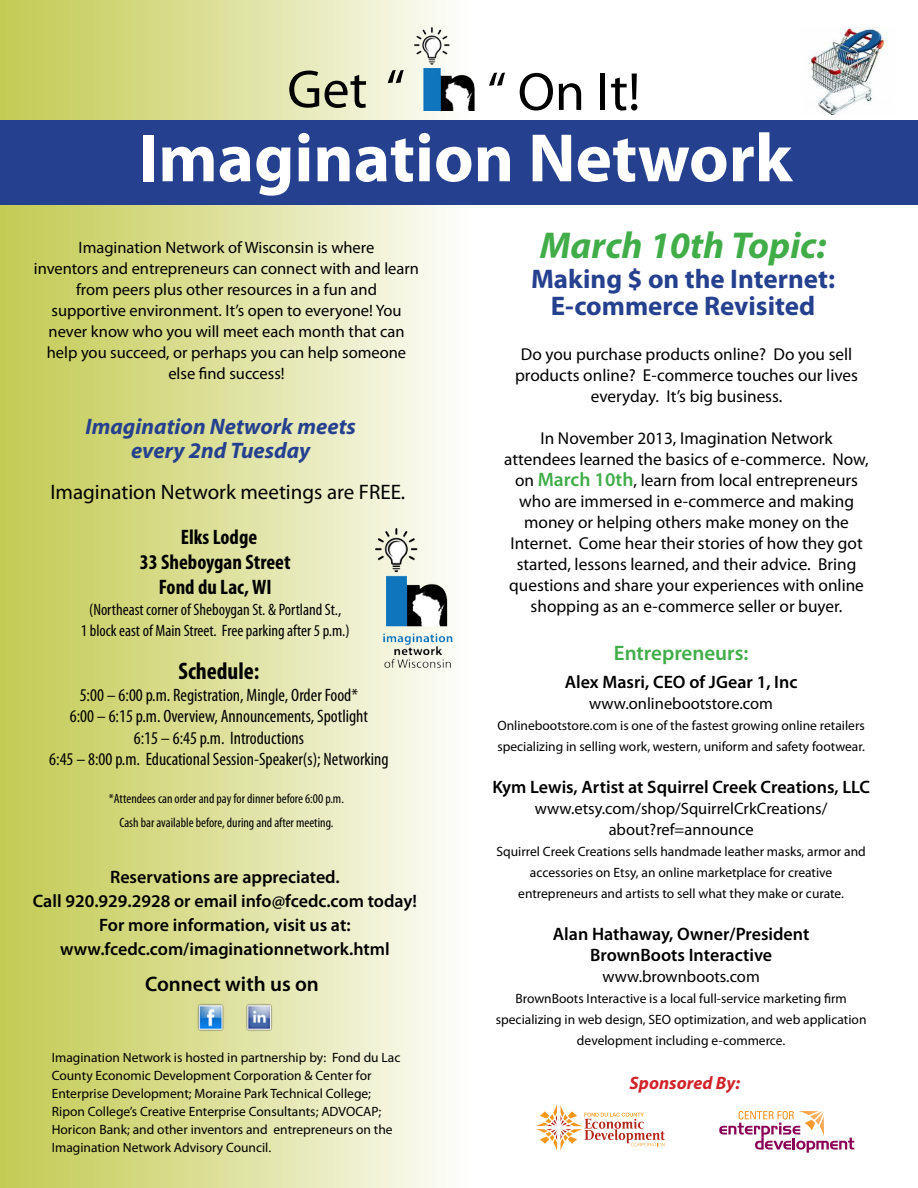
<style>
.page{position:relative;width:918px;height:1188px;background:#fff}
.page>*{position:absolute;margin:0;border:0;box-sizing:border-box;transform-origin:0 0}
.t1{font:700 69px "Myriad Pro";color:#fff}
.t2{font:54px "Myriad Pro";letter-spacing:.005em;color:#000}
.t3{font:italic 700 37.5px "Myriad Pro";color:#41ad49}
.t4{font:700 27px/27px "Myriad Pro";color:#25408f;text-align:center}
.t5{font:700 condensed 24px "Myriad Pro";color:#000}
.t6{font:italic 700 22.5px/24px "Myriad Pro";color:#25408f;text-align:center}
.t7{font:700 condensed 21px/25.2px "Myriad Pro";color:#000;text-align:center}
.t8{font:21px "Myriad Pro";color:#000}
.t9{font:600 21px "Myriad Pro";color:#000}
.t10{font:600 21px "Myriad Pro";color:#41ad49}
.t11{font:600 18px/24px "Myriad Pro";color:#000;text-align:center}
.t12{font:condensed 18px/21.6px "Myriad Pro";color:#000;text-align:center}
.t13{font:italic 700 18px "Myriad Pro";color:#d2232a}
.t14{font:17.25px/21px "Myriad Pro";color:#000;text-align:center}
.t15{font:16.5px/21px "Myriad Pro";color:#000;text-align:center}
.t16{font:condensed 16.5px/21px "Myriad Pro";color:#000;text-align:center}
.t17{font:13.5px/18px "Myriad Pro";color:#000}
.t18{font:condensed 13.5px/24px "Myriad Pro";color:#000;text-align:center}
.s1{font-weight:600;font-size:19.5px;color:#41ad49}
</style>
<div class="page">
<div style="left:0;top:0;width:469px;height:1188px;background:linear-gradient(to right,#c2c94e,#fdfdf9)"></div>
<svg style="left:535px;top:1104px;width:319px;height:49px"></svg>
<img style="left:197px;top:1003px;width:27px;height:28px">
<img style="left:246px;top:1003px;width:26px;height:28px">
<img style="left:414px;top:27px;width:61px;height:84px">
<div style="left:0;top:120px;width:918px;height:85px;background:#25408f"></div>
<img style="left:376px;top:528px;width:79px;height:142px">
<img style="left:809px;top:27px;width:78px;height:88px">
<h2 class="t2" style="left:287px;top:56px;width:119px">Get “</h2>
<h2 class="t2" style="left:487px;top:59px;width:155px">“ On It!</h2>
<h1 class="t1" style="left:138px;top:113px;width:655px">Imagination Network</h1>
<p class="t15" style="left:34px;top:236px;width:387px">Imagination Network of Wisconsin is where<br>inventors and entrepreneurs can connect with and learn from peers plus other resources in a fun and<br>supportive environment. It’s open to everyone! You never know who you will meet each month that can help you succeed, or perhaps you can help someone else find success!</p>
<h3 class="t3" style="left:540px;top:221px;width:288px">March 10th Topic:</h3>
<h3 class="t4" style="left:531px;top:265px;width:306px">Making $ on the Internet:<br>E-commerce Revisited</h3>
<p class="t14" style="left:515px;top:343px;width:344px">Do you purchase products online? Do you sell products online? E-commerce touches our lives everyday. It’s big business.</p>
<p class="t14" style="left:504px;top:427px;width:366px">In November 2013, Imagination Network attendees learned the basics of e-commerce. Now, on <span class="s1">March 10th</span>, learn from local entrepreneurs who are immersed in e-commerce and making money or helping others make money on the Internet. Come hear their stories of how they got started, lessons learned, and their advice. Bring questions and share your experiences with online shopping as an e-commerce seller or buyer.</p>
<h3 class="t10" style="left:614px;top:640px;width:136px">Entrepreneurs:</h3>
<h3 class="t11" style="left:565px;top:669px;width:234px">Alex Masri, CEO of JGear 1, Inc</h3>
<p class="t15" style="left:589px;top:692px;width:185px">www.onlinebootstore.com</p>
<p class="t17" style="left:497px;top:714px;width:369px;line-height:21px">Onlinebootstore.com is one of the fastest growing online retailers specializing in selling work, western, uniform and safety footwear.</p>
<h3 class="t11" style="left:492px;top:774px;width:379px">Kym Lewis, Artist at Squirrel Creek Creations, LLC</h3>
<p class="t15" style="left:535px;top:797px;width:294px">www.etsy.com/shop/SquirrelCrkCreations/ about?ref=announce</p>
<p class="t17" style="left:496px;top:840px;width:371px;line-height:21px;text-align:center">Squirrel Creek Creations sells handmade leather masks, armor and accessories on Etsy, an online marketplace for creative entrepreneurs and artists to sell what they make or curate.</p>
<h3 class="t11" style="left:553px;top:923px;width:258px;line-height:21px">Alan Hathaway, Owner/President<br>BrownBoots Interactive</h3>
<p class="t15" style="left:603px;top:965px;width:159px">www.brownboots.com</p>
<p class="t17" style="left:496px;top:987px;width:372px;line-height:21px;text-align:center">BrownBoots Interactive is a local full-service marketing firm specializing in web design, SEO optimization, and web application development including e-commerce.</p>
<h3 class="t6" style="left:86px;top:413px;width:272px">Imagination Network meets every 2nd Tuesday</h3>
<h3 class="t8" style="left:50px;top:479px;width:356px">Imagination Network meetings are FREE.</h3>
<h3 class="t7" style="left:140px;top:524px;width:152px">Elks Lodge<br>33 Sheboygan Street<br>Fond du Lac, WI</h3>
<p class="t16" style="left:81px;top:599px;width:270px">(Northeast corner of Sheboygan St. &amp; Portland St.,<br>1 block east of Main Street. Free parking after 5 p.m.)</p>
<h3 class="t5" style="left:178px;top:656px;width:83px">Schedule:</h3>
<h3 class="t12" style="left:49px;top:684px;width:341px">5:00 – 6:00 p.m. Registration, Mingle, Order Food*<br>6:00 – 6:15 p.m. Overview, Announcements, Spotlight<br>6:15 – 6:45 p.m. Introductions<br>6:45 – 8:00 p.m. Educational Session-Speaker(s); Networking</h3>
<p class="t18" style="left:109px;top:786px;width:237px">*Attendees can order and pay for dinner before 6:00 p.m.<br>Cash bar available before, during and after meeting.</p>
<h3 class="t11" style="left:33px;top:865px;width:386px">Reservations are appreciated.<br>Call 920.929.2928 or email info@fcedc.com today!<br>For more information, visit us at: www.fcedc.com/imaginationnetwork.html</h3>
<h3 class="t9" style="left:145px;top:971px;width:175px">Connect with us on</h3>
<p class="t17" style="left:52px;top:1048px;width:350px">Imagination Network is hosted in partnership by: Fond du Lac County Economic Development Corporation &amp; Center for Enterprise Development; Moraine Park Technical College; Ripon College’s Creative Enterprise Consultants; ADVOCAP; Horicon Bank; and other inventors and entrepreneurs on the Imagination Network Advisory Council.</p>
<h3 class="t13" style="left:630px;top:1072px;width:112px">Sponsored By:</h3>
</div>
